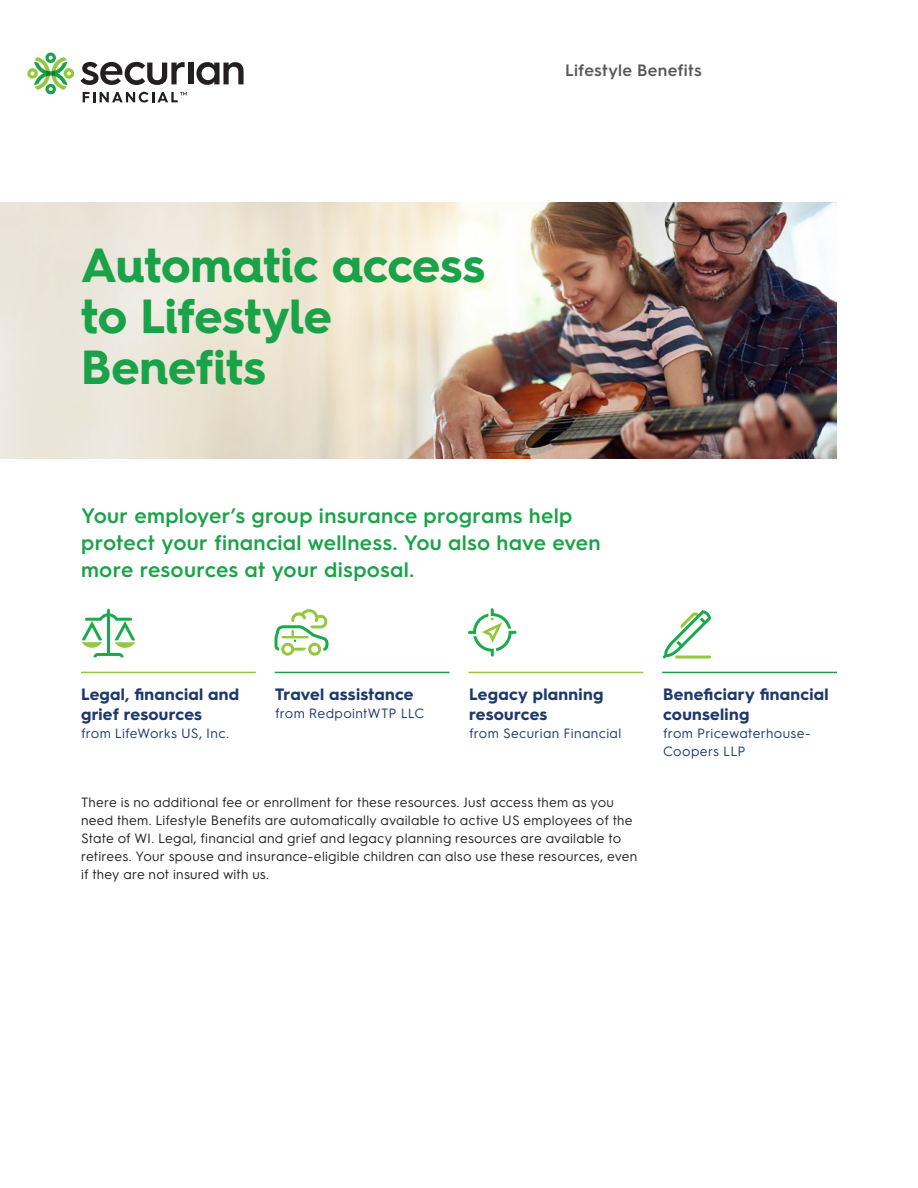
<style>
.page{position:relative;width:918px;height:1188px;background:#fff}
.page>*{position:absolute;margin:0;border:0;box-sizing:border-box;transform-origin:0 0}
.t1{font:700 48px/51px "Hurme Geometric Sans 4";letter-spacing:-.005em;color:#1aa248}
.t2{font:600 21px/27px "Hurme Geometric Sans 3";letter-spacing:.015em;color:#1aa248}
.t3{font:700 16.5px/19.5px "Hurme Geometric Sans 3";letter-spacing:.02em;color:#1d386a}
.t4{font:600 16.5px "Hurme Geometric Sans 3";letter-spacing:.01em;color:#57585a}
.t5{font:13.5px/18px "Hurme Geometric Sans 3";letter-spacing:.015em;color:#231f20}
.t6{font:13.5px/18px "Hurme Geometric Sans 3";letter-spacing:.02em;color:#1d386a}
</style>
<div class="page">
<svg style="left:27px;top:53px;width:47px;height:41px"></svg>
<svg style="left:81px;top:62px;width:104px;height:23px"></svg>
<div style="left:188px;top:63px;width:5px;height:21px;background:#231f20"></div>
<svg style="left:196px;top:62px;width:48px;height:23px"></svg>
<svg style="left:83px;top:92px;width:104px;height:11px"></svg>
<img style="left:0;top:202px;width:837px;height:257px">
<svg style="left:81px;top:609px;width:54px;height:48px"></svg>
<svg style="left:275px;top:609px;width:54px;height:47px"></svg>
<hr style="left:675px;top:656px;width:36px;height:3px;background:#94c83c;border-radius:2px">
<svg style="left:663px;top:610px;width:48px;height:48px"></svg>
<hr style="left:81px;top:672px;width:175px;height:1px;background:#94c83c">
<hr style="left:275px;top:672px;width:175px;height:1px;background:#1aa248">
<hr style="left:468px;top:672px;width:175px;height:1px;background:#94c83c">
<hr style="left:662px;top:672px;width:175px;height:1px;background:#1aa248">
<svg style="left:468px;top:608px;width:48px;height:49px"></svg>
<h1 class="t1" style="left:81px;top:239px;width:406px">Automatic access to Lifestyle<br>Benefits</h1>
<p class="t4" style="left:565px;top:59px;width:138px">Lifestyle Benefits</p>
<h2 class="t2" style="left:81px;top:501px;width:521px">Your employer’s group insurance programs help protect your financial wellness. You also have even more resources at your disposal.</h2>
<p class="t3" style="left:81px;top:684px;width:160px">Legal, financial and grief resources</p>
<p class="t6" style="left:81px;top:723px;width:150px">from LifeWorks US, Inc.</p>
<p class="t3" style="left:275px;top:684px;width:140px">Travel assistance</p>
<p class="t6" style="left:275px;top:704px;width:151px">from RedpointWTP LLC</p>
<p class="t3" style="left:469px;top:684px;width:136px">Legacy planning resources</p>
<p class="t6" style="left:469px;top:723px;width:154px">from Securian Financial</p>
<p class="t5" style="left:81px;top:792px;width:558px">There is no additional fee or enrollment for these resources. Just access them as you need them. Lifestyle Benefits are automatically available to active US employees of the State of WI. Legal, financial and grief and legacy planning resources are available to retirees. Your spouse and insurance-eligible children can also use these resources, even if they are not insured with us.</p>
<p class="t3" style="left:663px;top:684px;width:167px">Beneficiary financial counseling</p>
<p class="t6" style="left:663px;top:723px;width:149px">from Pricewaterhouse-<br>Coopers LLP</p>
</div>
